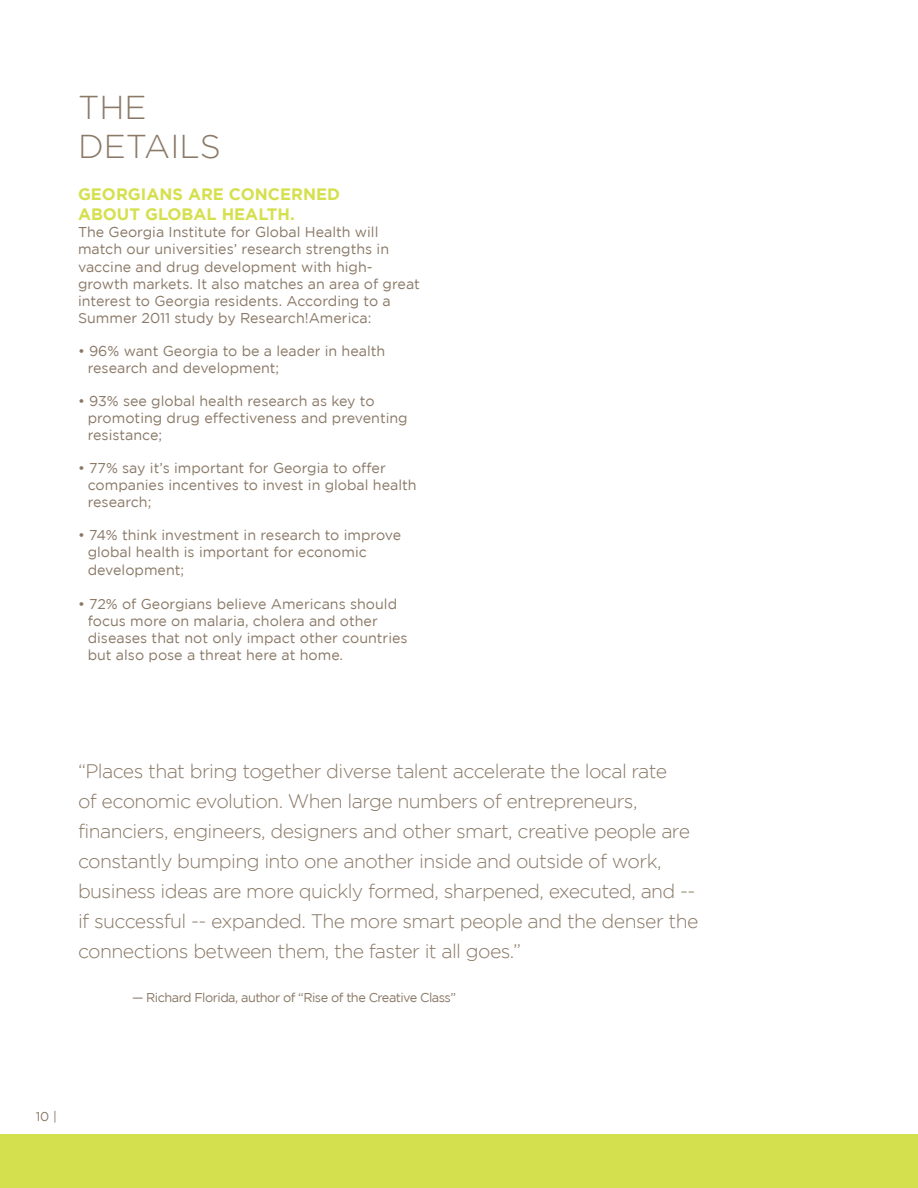
<style>
.page{position:relative;width:918px;height:1188px;background:#fff}
.page>*{position:absolute;margin:0;border:0;box-sizing:border-box;transform-origin:0 0}
.t1{font:300 33px/39.6px "Gotham";color:#8a7967}
.t2{font:300 19.5px/30px "Gotham";letter-spacing:-.03em;color:#8a7967}
.t3{font:700 16.5px/19.8px "Gotham";color:#d5e04e}
.t4{font:14.25px/17.1px "Gotham";color:#8a7967}
.t5{font:12.75px "Gotham";letter-spacing:-.04em;color:#8a7967}
</style>
<div class="page">
<div style="left:0;top:1134px;width:918px;height:54px;background:#d5e04e"></div>
<h1 class="t1" style="left:78px;top:87px;width:144px">THE<br>DETAILS</h1>
<p class="t3" style="left:78px;top:184px;width:264px">GEORGIANS ARE CONCERNED<br>ABOUT GLOBAL HEALTH.</p>
<p class="t4" style="left:78px;top:224px;width:343px">The Georgia Institute for Global Health will match our universities’ research strengths in vaccine and drug development with high&shy;growth markets. It also matches an area of great interest to Georgia residents. According to a Summer 2011 study by Research!America:</p>
<p class="t4" style="left:88px;top:342px;width:299px;text-indent:-10px">• 96% want Georgia to be a leader in health research and development;</p>
<p class="t4" style="left:88px;top:392px;width:322px;text-indent:-10px">• 93% see global health research as key to promoting drug effectiveness and preventing resistance;</p>
<p class="t4" style="left:88px;top:459px;width:330px;text-indent:-10px">• 77% say it’s important for Georgia to offer companies incentives to invest in global health research;</p>
<p class="t4" style="left:88px;top:527px;width:315px;text-indent:-10px">• 74% think investment in research to improve global health is important for economic development;</p>
<p class="t4" style="left:88px;top:595px;width:321px;text-indent:-10px">• 72% of Georgians believe Americans should focus more on malaria, cholera and other diseases that not only impact other countries but also pose a threat here at home.</p>
<p class="t2" style="left:78px;top:756px;width:622px">“Places that bring together diverse talent accelerate the local rate<br>of economic evolution. When large numbers of entrepreneurs, financiers, engineers, designers and other smart, creative people are constantly bumping into one another inside and outside of work, business ideas are more quickly formed, sharpened, executed, and -- if successful -- expanded. The more smart people and the denser the connections between them, the faster it all goes.”</p>
<p class="t5" style="left:132px;top:991px;width:326px">— Richard Florida, author of “Rise of the Creative Class”</p>
<p class="t5" style="left:36px;top:1109px;width:23px">10 |</p>
</div>
